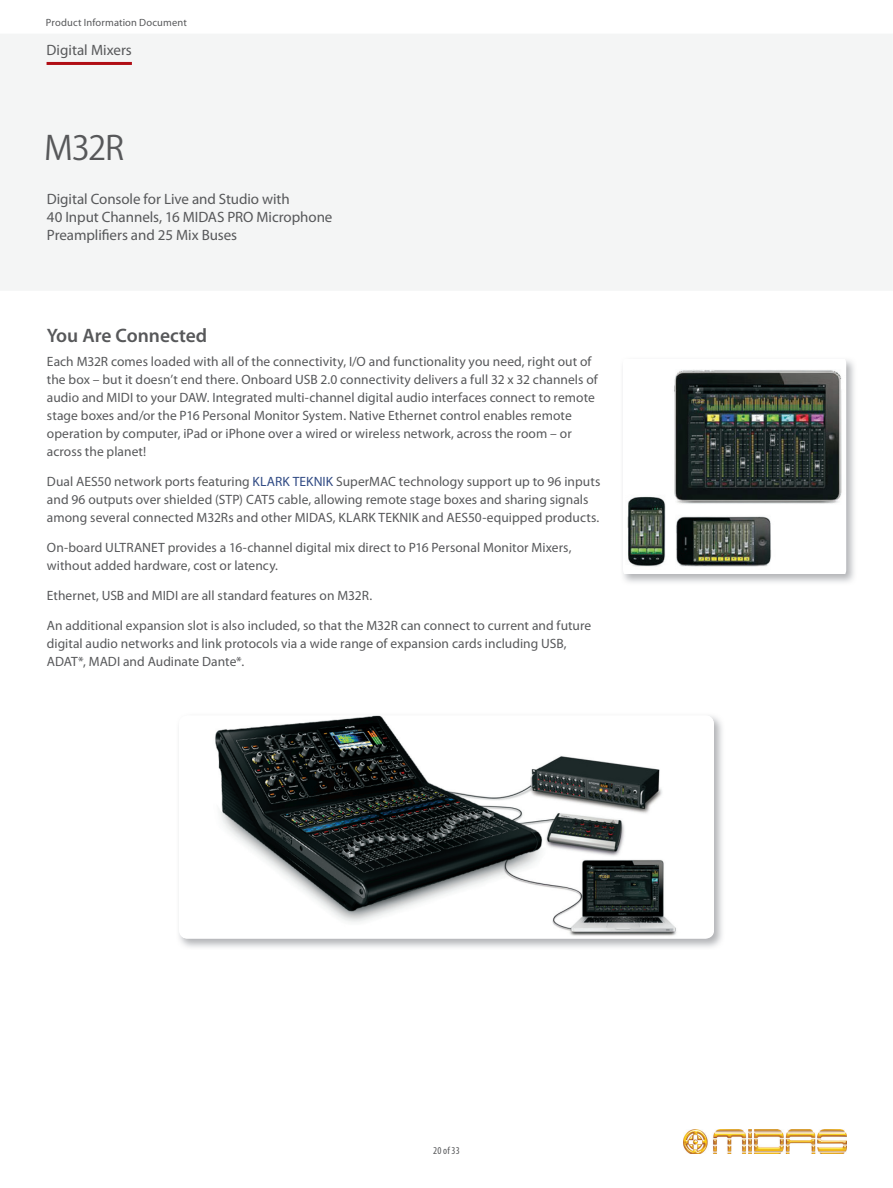
<style>
.page{position:relative;width:893px;height:1188px;background:#fff}
.page>*{position:absolute;margin:0;border:0;box-sizing:border-box;transform-origin:0 0}
.t1{font:33px "Koz Go Pro Regular 90 pv RKSJ H";color:#57585a}
.t2{font:600 19.5px "Myriad Pro";color:#57585a}
.t3{font:15px/18px "Myriad Pro";letter-spacing:-.005em;color:#57585a}
.t4{font:13.5px/18px "Myriad Pro";color:#57585a}
.t5{font:10.5px "Myriad Pro";letter-spacing:.015em;color:#57585a}
.t6{font:condensed 10.5px "Myriad Pro";color:#57585a}
.s1{color:#2f4983}
</style>
<div class="page">
<img style="left:683px;top:1130px;width:163px;height:24px">
<hr style="left:47px;top:62px;width:85px;height:3px;background:#b00d15">
<img style="left:621px;top:358px;width:235px;height:225px">
<img style="left:623px;top:359px;width:223px;height:215px">
<img style="left:179px;top:715px;width:543px;height:233px">
<img style="left:179px;top:715px;width:535px;height:224px;border-radius:9px">
<p class="t5" style="left:46px;top:18px;width:142px">Product Information Document</p>
<p class="t3" style="left:47px;top:42px;width:87px">Digital Mixers</p>
<h1 class="t1" style="left:44px;top:135px;width:82px">M32R</h1>
<p class="t3" style="left:47px;top:191px;width:287px">Digital Console for Live and Studio with<br>40 Input Channels, 16 MIDAS PRO Microphone<br>Preamplifiers and 25 Mix Buses</p>
<h2 class="t2" style="left:47px;top:328px;width:162px">You Are Connected</h2>
<p class="t4" style="left:47px;top:354px;width:552px">Each M32R comes loaded with all of the connectivity, I/O and functionality you need, right out of the box – but it doesn’t end there. Onboard USB 2.0 connectivity delivers a full 32 x 32 channels of audio and MIDI to your DAW. Integrated multi-channel digital audio interfaces connect to remote stage boxes and/or the P16 Personal Monitor System. Native Ethernet control enables remote operation by computer, iPad or iPhone over a wired or wireless network, across the room – or across the planet!</p>
<p class="t4" style="left:47px;top:474px;width:555px">Dual AES50 network ports featuring <span class="s1">KLARK TEKNIK</span> SuperMAC technology support up to 96 inputs and 96 outputs over shielded (STP) CAT5 cable, allowing remote stage boxes and sharing signals among several connected M32Rs and other MIDAS, KLARK TEKNIK and AES50-equipped products.</p>
<p class="t4" style="left:47px;top:540px;width:526px">On-board ULTRANET provides a 16-channel digital mix direct to P16 Personal Monitor Mixers, without added hardware, cost or latency.</p>
<p class="t4" style="left:47px;top:588px;width:327px">Ethernet, USB and MIDI are all standard features on M32R.</p>
<p class="t4" style="left:47px;top:618px;width:546px">An additional expansion slot is also included, so that the M32R can connect to current and future digital audio networks and link protocols via a wide range of expansion cards including USB,<br>ADAT*, MADI and Audinate Dante*.</p>
<p class="t6" style="left:433px;top:1147px;width:28px">20 of 33</p>
</div>
